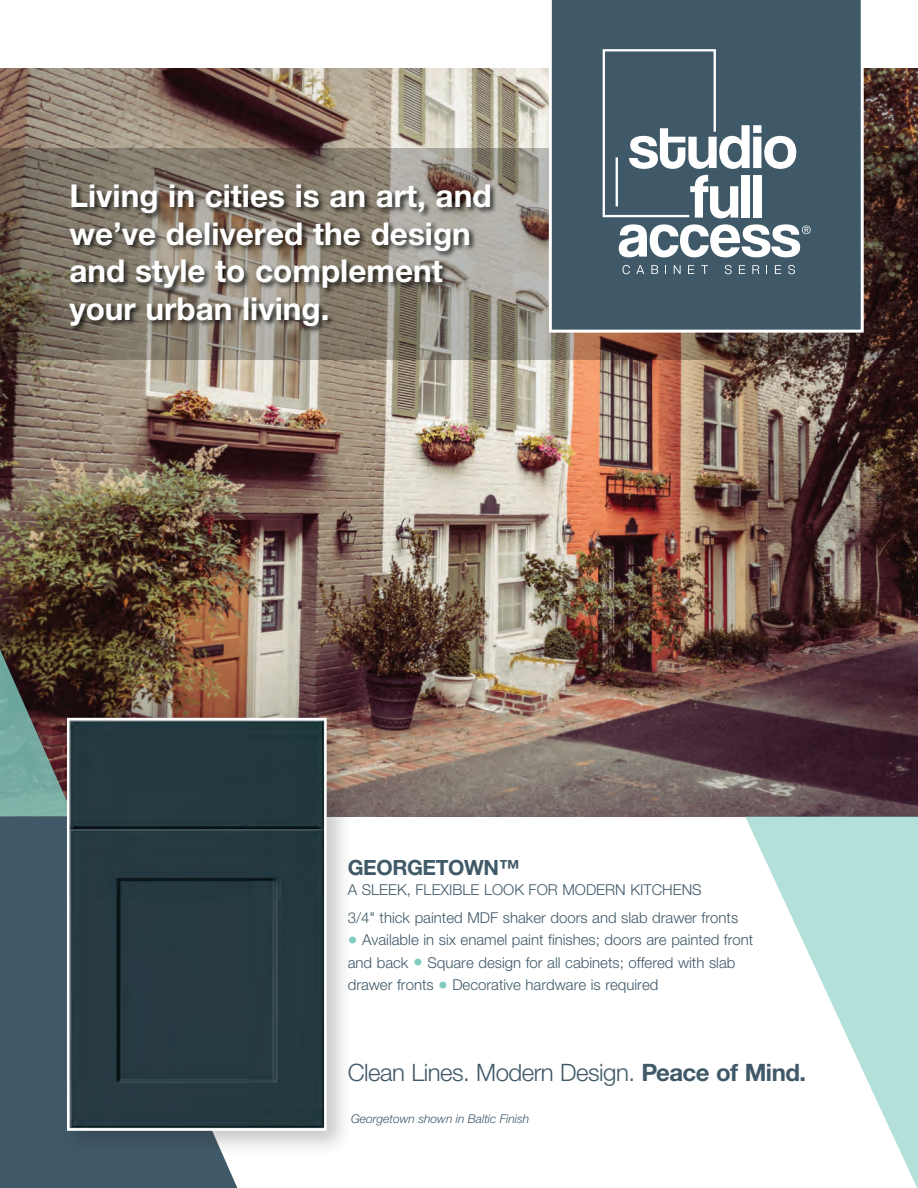
<style>
.page{position:relative;width:918px;height:1188px;background:#fff}
.page>*{position:absolute;margin:0;border:0;box-sizing:border-box;transform-origin:0 0}
.t1{font:700 31.5px/37.5px "Helvetica Neue LT Std";color:#fff}
.Headings{font:300 24px "Helvetica Neue LT Std";letter-spacing:-.02em;color:#405968}
.Headings-2{font:700 21px "Helvetica Neue LT Std";letter-spacing:-.02em;color:#405968}
.Headings-3{font:300 15px/22.5px "Helvetica Neue LT Std";color:#405968}
.t2{font:italic 300 12px "Helvetica Neue";color:#405968}
.s1{font-size:19.5px;color:#81cdc1}
.s2{font-weight:700}
</style>
<div class="page">
<img style="left:0;top:68px;width:918px;height:748px">
<svg style="left:0;top:619px;width:74px;height:197px;background:#566158"></svg>
<svg style="left:745px;top:816px;width:173px;height:372px;fill:#b8e2dc"></svg>
<div style="left:0;top:816px;width:237px;height:372px;background:#405968"></div>
<div style="left:60px;top:710px;width:293px;height:447px;background:#231f20;opacity:.25"></div>
<svg style="left:66px;top:717px;width:262px;height:415px;background:#2d4047"></svg>
<svg style="left:0;top:148px;width:918px;height:212px;background:#75675c"></svg>
<svg style="left:547px;top:0;width:318px;height:334px;background:#4b616f"></svg>
<svg style="left:622px;top:265px;width:8px;height:9px"></svg>
<svg style="left:636px;top:265px;width:8px;height:9px"></svg>
<svg style="left:651px;top:265px;width:7px;height:9px"></svg>
<svg style="left:674px;top:265px;width:7px;height:9px"></svg>
<svg style="left:688px;top:265px;width:6px;height:9px"></svg>
<svg style="left:701px;top:265px;width:7px;height:9px"></svg>
<svg style="left:725px;top:265px;width:7px;height:9px"></svg>
<svg style="left:739px;top:265px;width:6px;height:9px"></svg>
<svg style="left:752px;top:265px;width:7px;height:9px"></svg>
<svg style="left:775px;top:265px;width:6px;height:9px"></svg>
<svg style="left:788px;top:265px;width:7px;height:9px"></svg>
<svg style="left:601px;top:48px;width:195px;height:170px"></svg>
<svg style="left:619px;top:224px;width:192px;height:33px"></svg>
<div style="left:68px;top:183px;width:429px;height:151px;background:#040503;opacity:.75"></div>
<h1 class="t1" style="left:69px;top:176px;width:424px">Living in cities is an art, and we’ve delivered the design and style to complement your urban living.</h1>
<p class="Headings-2" style="left:348px;top:855px;width:173px">GEORGETOWN™</p>
<p class="Headings-3" style="left:348px;top:878px;width:356px">A SLEEK, FLEXIBLE LOOK FOR MODERN KITCHENS</p>
<p class="Headings-3" style="left:348px;top:906px;width:392px">3/4" thick painted MDF shaker doors and slab drawer fronts</p>
<p class="Headings-3" style="left:348px;top:928px;width:407px"><span class="s1">•</span> Available in six enamel paint finishes; doors are painted front and back <span class="s1">•</span> Square design for all cabinets; offered with slab drawer fronts <span class="s1">•</span> Decorative hardware is required</p>
<p class="Headings" style="left:348px;top:1058px;width:460px">Clean Lines. Modern Design. <span class="s2">Peace of Mind.</span></p>
<p class="t2" style="left:351px;top:1111px;width:180px">Georgetown shown in Baltic Finish</p>
</div>
